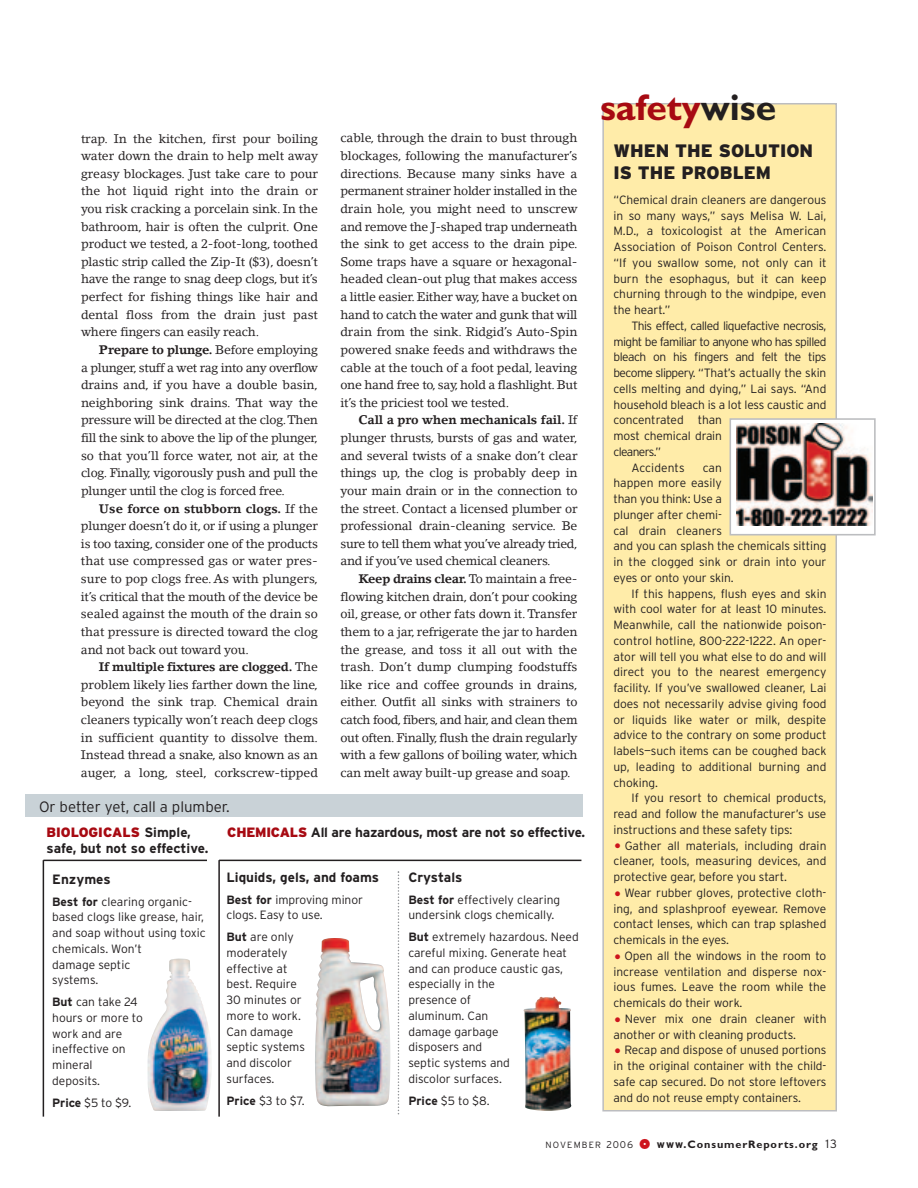
<style>
.page{position:relative;width:918px;height:1188px;background:#fff}
.page>*{position:absolute;margin:0;border:0;box-sizing:border-box;transform-origin:0 0}
.t1{font:700 37.2px "Gill Sans";color:#a70a12}
.t2{font:900 18px/22.5px "Interstate";color:#231f20}
.t3{font:300 15px "Interstate";color:#231f20}
.t4{font:700 13.5px/16.2px "Interstate";letter-spacing:-.01em;color:#231f20}
.t5{font:12.3px/17.5px "Lino Letter";letter-spacing:-.015em;color:#231f20;text-align:justify}
.t6{font:300 12px/15.8px "Interstate";letter-spacing:-.005em;color:#231f20}
.t7{font:300 12px "Interstate";letter-spacing:-.045em;color:#231f20}
.t8{font:300 12px "Interstate";letter-spacing:-.04em;color:#231f20}
.t9{font:300 12px "Interstate";letter-spacing:-.05em;color:#231f20}
.t10{font:700 10.8px "Gill Sans";letter-spacing:.085em;color:#231f20}
.s1{font-weight:700}
.s2{font-weight:900;color:#a70a12}
.s3{color:#231f20}
.s4{font-size:22.5px;color:#cd151d}
.s5{font-family:"Interstate";font-weight:300;font-size:9px}
.s6{font-family:"Interstate";font-weight:300;font-size:9.75px}
.s7{font-family:"CR Font";font-weight:400;font-size:15px;color:#fff}
.s8{font-family:"CR Font";font-weight:400;font-size:15px;color:#cd151d}
.s9{font-family:"Interstate"}
.s10{font-family:"Interstate";font-weight:300;font-size:12px}
</style>
<div class="page">
<div style="left:603px;top:104px;width:233px;height:1007px;background:#ffeca9"></div>
<div style="left:602px;top:103px;width:235px;height:1009px;border:2px solid #bcbdc0"></div>
<svg style="left:398px;top:871px;width:1px;height:243px"></svg>
<div style="left:730px;top:419px;width:145px;height:116px;background:#fff"></div>
<img style="left:736px;top:423px;width:137px;height:102px">
<div style="left:729px;top:418px;width:147px;height:117px;border:2px solid #bcbdc0"></div>
<hr style="left:43px;top:860px;width:164px;height:1px;background:#231f20">
<hr style="left:43px;top:860px;width:1px;height:257px;background:#231f20">
<hr style="left:219px;top:860px;width:362px;height:1px;background:#231f20">
<hr style="left:218px;top:860px;width:2px;height:257px;background:#231f20">
<img style="left:524px;top:997px;width:47px;height:114px">
<img style="left:315px;top:938px;width:75px;height:168px">
<img style="left:148px;top:959px;width:64px;height:152px">
<div style="left:26px;top:795px;width:557px;height:22px;background:#c9d2d7"></div>
<p class="t5" style="left:81px;top:130px;width:238px">trap. In the kitchen, first pour boiling water down the drain to help melt away greasy blockages. Just take care to pour the hot liquid right into the drain or you risk cracking a porcelain sink. In the bathroom, hair is often the culprit. One product we tested, a 2-foot-long, toothed plastic strip called the Zip-It ($3), doesn’t have the range to snag deep clogs, but it’s perfect for fishing things like hair and dental floss from the drain just past where fingers can easily reach.</p>
<p class="t5" style="left:81px;top:342px;width:239px;text-indent:18px"><span class="s1">Prepare to plunge.</span> Before employing a plunger, stuff a wet rag into any overflow drains and, if you have a double basin, neighboring sink drains. That way the pressure will be directed at the clog.Then fill the sink to above the lip of the plunger, so that you’ll force water, not air, at the clog. Finally, vigorously push and pull the plunger until the clog is forced free.</p>
<p class="t5" style="left:81px;top:501px;width:239px;text-indent:18px"><span class="s1">Use force on stubborn clogs.</span> If the plunger doesn’t do it, or if using a plunger is too taxing, consider one of the products that use compressed gas or water pres&shy;sure to pop clogs free. As with plungers, it’s critical that the mouth of the device be sealed against the mouth of the drain so that pressure is directed toward the clog and not back out toward you.</p>
<p class="t5" style="left:81px;top:659px;width:239px;text-indent:18px"><span class="s1">If multiple fixtures are clogged.</span> The problem likely lies farther down the line, beyond the sink trap. Chemical drain cleaners typically won’t reach deep clogs in sufficient quantity to dissolve them.<br>Instead thread a snake, also known as an auger, a long, steel, corkscrew-tipped</p>
<p class="t3" style="left:39px;top:801px;width:192px">Or better yet, call a plumber.</p>
<p class="t5" style="left:340px;top:130px;width:239px">cable, through the drain to bust through blockages, following the manufacturer’s directions. Because many sinks have a permanent strainer holder installed in the drain hole, you might need to unscrew and remove the J-shaped trap underneath the sink to get access to the drain pipe.<br>Some traps have a square or hexagonal&shy;headed clean-out plug that makes access a little easier. Either way, have a bucket on hand to catch the water and gunk that will drain from the sink. Ridgid’s Auto-Spin powered snake feeds and withdraws the cable at the touch of a foot pedal, leaving one hand free to, say, hold a flashlight. But it’s the priciest tool we tested.</p>
<p class="t5" style="left:340px;top:412px;width:239px;text-indent:18px"><span class="s1">Call a pro when mechanicals fail.</span> If plunger thrusts, bursts of gas and water, and several twists of a snake don’t clear things up, the clog is probably deep in your main drain or in the connection to the street. Contact a licensed plumber or professional drain-cleaning service. Be sure to tell them what you’ve already tried, and if you’ve used chemical cleaners.</p>
<p class="t5" style="left:340px;top:571px;width:239px;text-indent:18px"><span class="s1">Keep drains clear.</span> To maintain a free&shy;flowing kitchen drain, don’t pour cooking oil, grease, or other fats down it.Transfer them to a jar, refrigerate the jar to harden the grease, and toss it all out with the trash. Don’t dump clumping foodstuffs like rice and coffee grounds in drains, either. Outfit all sinks with strainers to catch food, fibers, and hair, and clean them out often. Finally, flush the drain regularly with a few gallons of boiling water, which can melt away built-up grease and soap.</p>
<p class="t4" style="left:46px;top:826px;width:163px"><span class="s2">BIOLOGICALS</span> Simple, safe, but not so effective.</p>
<p class="t4" style="left:52px;top:872px;width:60px">Enzymes</p>
<p class="t6" style="left:52px;top:895px;width:155px"><span class="s1">Best for</span> clearing organic&shy;based clogs like grease, hair, and soap without using toxic chemicals. Won’t<br>damage septic<br>systems.</p>
<p class="t6" style="left:52px;top:995px;width:92px"><span class="s1">But</span> can take 24 hours or more to work and are ineffective on mineral deposits.</p>
<p class="t6" style="left:52px;top:1096px;width:81px"><span class="s1">Price</span> $5 to $9.</p>
<p class="t4" style="left:227px;top:826px;width:359px"><span class="s2">CHEMICALS</span> All are hazardous, most are not so effective.</p>
<p class="t4" style="left:226px;top:870px;width:154px">Liquids, gels, and foams</p>
<p class="t6" style="left:226px;top:893px;width:138px"><span class="s1">Best for</span> improving minor clogs. Easy to use.</p>
<p class="t6" style="left:226px;top:930px;width:80px"><span class="s1">But</span> are only moderately effective at best. Require<br>30 minutes or more to work.<br>Can damage septic systems and discolor surfaces.</p>
<p class="t6" style="left:226px;top:1094px;width:80px"><span class="s1">Price</span> $3 to $7.</p>
<p class="t4" style="left:408px;top:870px;width:56px">Crystals</p>
<p class="t6" style="left:408px;top:893px;width:153px"><span class="s1">Best for</span> effectively clearing undersink clogs chemically.</p>
<p class="t6" style="left:408px;top:930px;width:172px"><span class="s1">But</span> extremely hazardous. Need careful mixing. Generate heat and can produce caustic gas, especially in the<br>presence of<br>aluminum. Can<br>damage garbage<br>disposers and<br>septic systems and<br>discolor surfaces.</p>
<p class="t6" style="left:408px;top:1094px;width:83px"><span class="s1">Price</span> $5 to $8.</p>
<h1 class="t1" style="left:600px;top:94px;width:178px">safety<span class="s3">wise</span></h1>
<h2 class="t2" style="left:613px;top:141px;width:201px">WHEN THE SOLUTION<br>IS THE PROBLEM</h2>
<p class="t6" style="left:613px;top:193px;width:215px;text-align:justify">“Chemical drain cleaners are dangerous in so many ways,” says Melisa W. Lai, M.D., a toxicologist at the American Association of Poison Control Centers. “If you swallow some, not only can it burn the esophagus, but it can keep churning through to the windpipe, even the heart.”</p>
<p class="t7" style="left:631px;top:321px;width:196px">This effect, called liquefactive necrosis,</p>
<p class="t7" style="left:613px;top:337px;width:215px">might be familiar to anyone who has spilled</p>
<p class="t8" style="left:613px;top:353px;width:215px">bleach on his fingers and felt the tips</p>
<p class="t6" style="left:613px;top:366px;width:214px">become slippery. “That’s actually the skin</p>
<p class="t6" style="left:613px;top:382px;width:214px">cells melting and dying,” Lai says. “And</p>
<p class="t6" style="left:613px;top:398px;width:215px">household bleach is a lot less caustic and</p>
<p class="t6" style="left:613px;top:413px;width:110px">concentrated than</p>
<p class="t6" style="left:613px;top:429px;width:110px">most chemical drain</p>
<p class="t9" style="left:613px;top:447px;width:49px">cleaners.”</p>
<p class="t6" style="left:631px;top:461px;width:55px">Accidents</p>
<p class="t6" style="left:613px;top:461px;width:215px;text-indent:89px">can<br>happen more easily<br>than you think: Use a<br>plunger after chemi-<br>cal drain cleaners<br>and you can splash the chemicals sitting in the clogged sink or drain into your eyes or onto your skin.</p>
<p class="t6" style="left:613px;top:587px;width:215px;text-align:justify;text-indent:18px">If this happens, flush eyes and skin with cool water for at least 10 minutes.<br>Meanwhile, call the nationwide poison&shy;control hotline, 800-222-1222. An oper&shy;ator will tell you what else to do and will direct you to the nearest emergency facility. If you’ve swallowed cleaner, Lai does not necessarily advise giving food or liquids like water or milk, despite advice to the contrary on some product labels—such items can be coughed back up, leading to additional burning and choking.</p>
<p class="t6" style="left:613px;top:791px;width:214px;text-align:justify;text-indent:18px">If you resort to chemical products, read and follow the manufacturer’s use instructions and these safety tips:</p>
<p class="t6" style="left:613px;top:839px;width:215px;text-align:justify"><span class="s4">•</span> Gather all materials, including drain cleaner, tools, measuring devices, and protective gear, before you start.</p>
<p class="t6" style="left:613px;top:886px;width:215px;text-align:justify"><span class="s4">•</span> Wear rubber gloves, protective cloth&shy;ing, and splashproof eyewear. Remove contact lenses, which can trap splashed chemicals in the eyes.</p>
<p class="t6" style="left:613px;top:949px;width:215px;text-align:justify"><span class="s4">•</span> Open all the windows in the room to increase ventilation and disperse nox&shy;ious fumes. Leave the room while the chemicals do their work.</p>
<p class="t6" style="left:613px;top:1012px;width:215px"><span class="s4">•</span> Never mix one drain cleaner with another or with cleaning products.</p>
<p class="t6" style="left:613px;top:1043px;width:215px;text-align:justify"><span class="s4">•</span> Recap and dispose of unused portions in the original container with the child&shy;safe cap secured. Do not store leftovers and do not reuse empty containers.</p>
<p class="t10" style="left:546px;top:1141px;width:293px"><span class="s5">NOVEMBER</span> <span class="s6">2006</span> <span class="s7">&amp;</span><span class="s8">Z</span> <span class="s9">www.</span>ConsumerReports.org <span class="s10">13</span></p>
</div>
